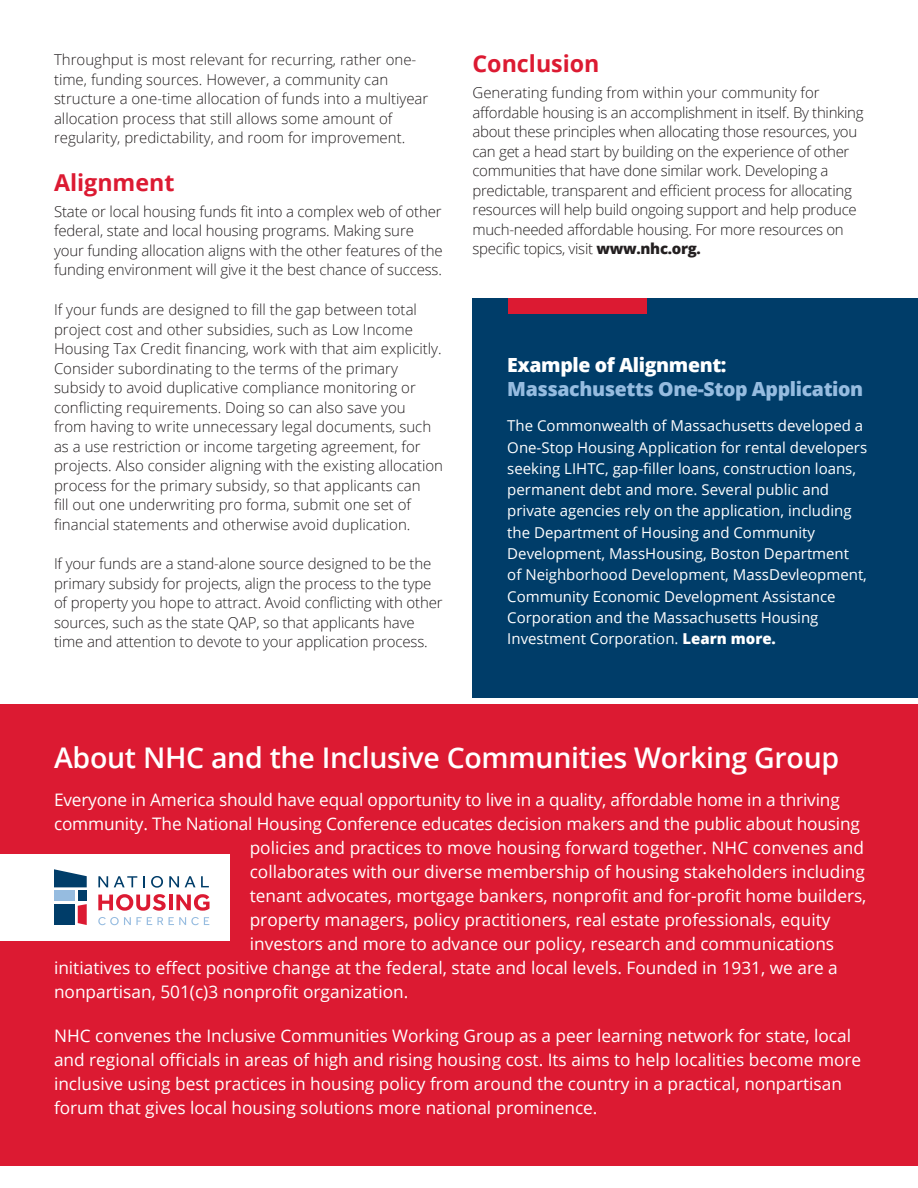
<style>
.page{position:relative;width:918px;height:1188px;background:#fff}
.page>*{position:absolute;margin:0;border:0;box-sizing:border-box;transform-origin:0 0}
.Sidebar_header{font:600 28.5px "Open Sans";letter-spacing:-.01em;color:#fff}
.Subhead{font:700 23.25px "Open Sans";color:#dc1a32}
.Example{font:800 19.5px/24px "Open Sans";letter-spacing:-.02em;color:#96bce0}
.body_text{font:17.25px/24px "Open Sans";color:#fff}
.body_text-2{font:300 15px/19.5px "Open Sans";color:#231f20}
.boxed_text{font:15px/21.3px "Open Sans";color:#fff}
.body_text-3{font:300 15px/19.5px "Open Sans";letter-spacing:-.02em;color:#231f20}
.s1{font-weight:800}
.s2{color:#fff}
</style>
<div class="page">
<div style="left:0;top:704px;width:918px;height:461px;background:#dc1a32"></div>
<div style="left:472px;top:298px;width:446px;height:399px;background:#003d69"></div>
<div style="left:0;top:854px;width:230px;height:87px;background:#fff"></div>
<svg style="left:54px;top:869px;width:33px;height:18px"></svg>
<div style="left:54px;top:891px;width:21px;height:10px;background:#96bce0"></div>
<div style="left:54px;top:904px;width:21px;height:21px;background:#003d69"></div>
<div style="left:78px;top:891px;width:9px;height:10px;background:#003d69"></div>
<svg style="left:78px;top:904px;width:9px;height:21px"></svg>
<svg style="left:98px;top:876px;width:10px;height:11px"></svg>
<svg style="left:114px;top:876px;width:23px;height:11px"></svg>
<svg style="left:143px;top:876px;width:2px;height:11px"></svg>
<svg style="left:151px;top:876px;width:12px;height:12px"></svg>
<svg style="left:169px;top:876px;width:10px;height:11px"></svg>
<svg style="left:185px;top:876px;width:24px;height:11px"></svg>
<svg style="left:98px;top:894px;width:68px;height:17px"></svg>
<hr style="left:169px;top:895px;width:4px;height:15px;background:#dc1a32">
<svg style="left:176px;top:894px;width:34px;height:17px"></svg>
<svg style="left:98px;top:917px;width:65px;height:8px"></svg>
<svg style="left:169px;top:917px;width:40px;height:8px"></svg>
<div style="left:509px;top:298px;width:138px;height:15px;background:#dc1a32"></div>
<p class="body_text-2" style="left:54px;top:50px;width:376px">Throughput is most relevant for recurring, rather one&shy;time, funding sources. However, a community can structure a one-time allocation of funds into a multiyear allocation process that still allows some amount of regularity, predictability, and room for improvement.</p>
<p class="Subhead" style="left:54px;top:166px;width:122px">Alignment</p>
<p class="body_text-2" style="left:54px;top:201px;width:390px">State or local housing funds fit into a complex web of other federal, state and local housing programs. Making sure your funding allocation aligns with the other features of the funding environment will give it the best chance of success.</p>
<p class="body_text-2" style="left:54px;top:300px;width:391px">If your funds are designed to fill the gap between total project cost and other subsidies, such as Low Income Housing Tax Credit financing, work with that aim explicitly.<br>Consider subordinating to the terms of the primary subsidy to avoid duplicative compliance monitoring or conflicting requirements. Doing so can also save you<br>from having to write unnecessary legal documents, such as a use restriction or income targeting agreement, for projects. Also consider aligning with the existing allocation process for the primary subsidy, so that applicants can<br>fill out one underwriting pro forma, submit one set of financial statements and otherwise avoid duplication.</p>
<p class="body_text-2" style="left:54px;top:554px;width:390px">If your funds are a stand-alone source designed to be the primary subsidy for projects, align the process to the type of property you hope to attract. Avoid conflicting with other sources, such as the state QAP, so that applicants have time and attention to devote to your application process.</p>
<p class="Subhead" style="left:472px;top:47px;width:129px">Conclusion</p>
<p class="body_text-3" style="left:472px;top:82px;width:393px">Generating funding from within your community for affordable housing is an accomplishment in itself. By thinking about these principles when allocating those resources, you can get a head start by building on the experience of other communities that have done similar work. Developing a predictable, transparent and efficient process for allocating resources will help build ongoing support and help produce much-needed affordable housing. For more resources on specific topics, visit <span class="s1">www.nhc.org.</span></p>
<p class="Example" style="left:507px;top:352px;width:357px"><span class="s2">Example of Alignment:<br></span>Massachusetts One-Stop Application</p>
<p class="boxed_text" style="left:507px;top:415px;width:361px">The Commonwealth of Massachusetts developed a One-Stop Housing Application for rental developers seeking LIHTC, gap-filler loans, construction loans, permanent debt and more. Several public and private agencies rely on the application, including the Department of Housing and Community Development, MassHousing, Boston Department<br>of Neighborhood Development, MassDevleopment, Community Economic Development Assistance Corporation and the Massachusetts Housing Investment Corporation. <span class="s1">Learn more.</span></p>
<p class="Sidebar_header" style="left:54px;top:738px;width:787px">About NHC and the Inclusive Communities Working Group</p>
<p class="body_text" style="left:54px;top:787px;width:787px">Everyone in America should have equal opportunity to live in a quality, affordable home in a thriving</p>
<p class="body_text" style="left:54px;top:811px;width:807px">community. The National Housing Conference educates decision makers and the public about housing</p>
<p class="body_text" style="left:250px;top:835px;width:616px">policies and practices to move housing forward together. NHC convenes and</p>
<p class="body_text" style="left:250px;top:859px;width:617px">collaborates with our diverse membership of housing stakeholders including</p>
<p class="body_text" style="left:250px;top:883px;width:618px">tenant advocates, mortgage bankers, nonprofit and for-profit home builders,</p>
<p class="body_text" style="left:250px;top:907px;width:582px">property managers, policy practitioners, real estate professionals, equity</p>
<p class="body_text" style="left:250px;top:931px;width:586px">investors and more to advance our policy, research and communications</p>
<p class="body_text" style="left:54px;top:955px;width:785px">initiatives to effect positive change at the federal, state and local levels. Founded in 1931, we are a</p>
<p class="body_text" style="left:54px;top:979px;width:356px">nonpartisan, 501(c)3 nonprofit organization.</p>
<p class="body_text" style="left:54px;top:1023px;width:809px">NHC convenes the Inclusive Communities Working Group as a peer learning network for state, local and regional officials in areas of high and rising housing cost. Its aims to help localities become more inclusive using best practices in housing policy from around the country in a practical, nonpartisan forum that gives local housing solutions more national prominence.</p>
</div>
